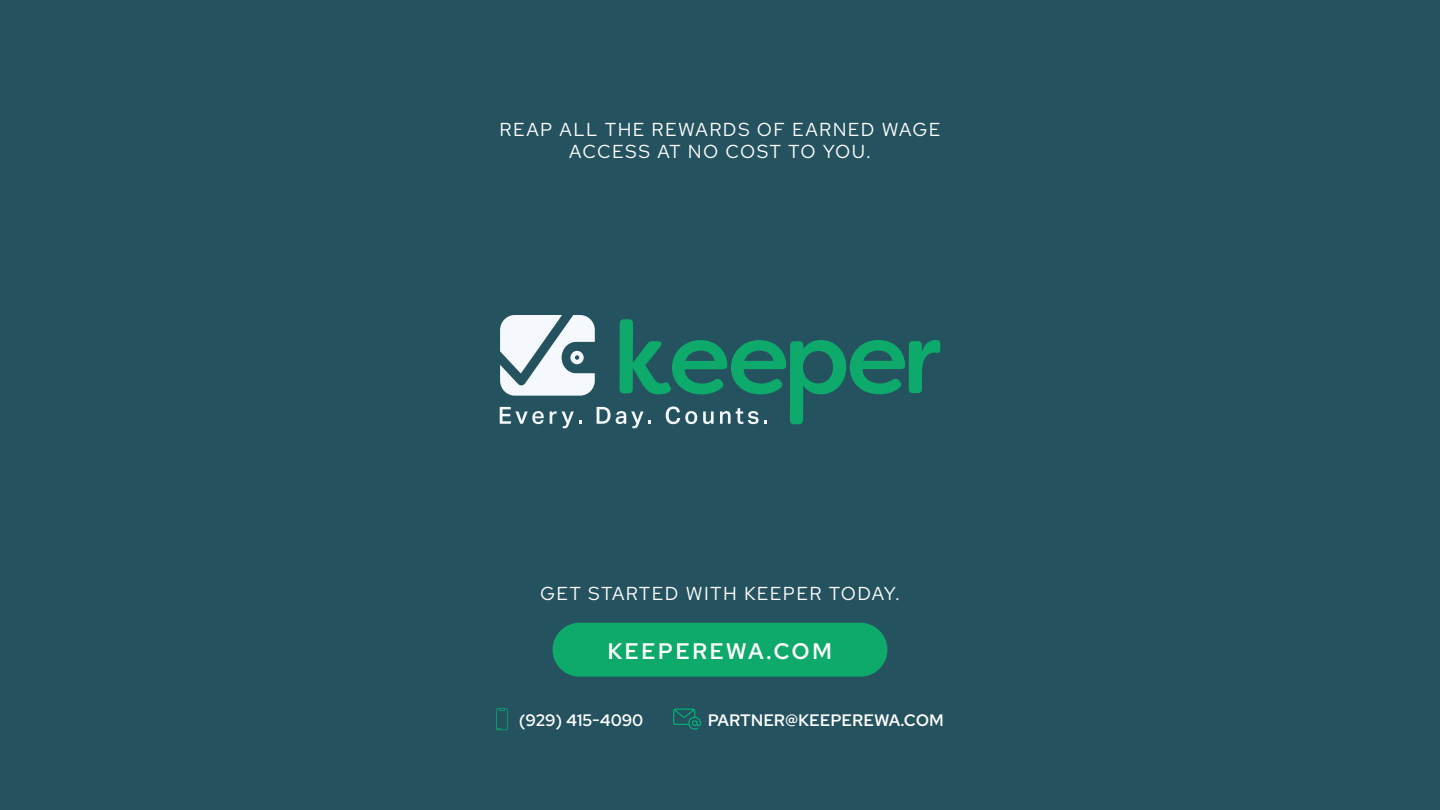
<style>
.page{position:relative;width:1440px;height:810px;background:#25525f}
.page>*{position:absolute;margin:0;border:0;box-sizing:border-box;transform-origin:0 0}
.t1{font:600 22.5px "Red Hat Text";letter-spacing:.1em;color:#fff}
.t2{font:300 18.75px/22.5px "Red Hat Text";letter-spacing:.075em;color:#fff;text-align:center}
.t3{font:600 16.58px "Red Hat Text";color:#fff}
</style>
<div class="page">
<svg style="left:673px;top:709px;width:28px;height:21px"></svg>
<svg style="left:496px;top:708px;width:12px;height:22px"></svg>
<svg style="left:500px;top:407px;width:44px;height:17px"></svg>
<svg style="left:550px;top:411px;width:32px;height:17px"></svg>
<svg style="left:597px;top:407px;width:13px;height:17px"></svg>
<svg style="left:500px;top:315px;width:95px;height:81px"></svg>
<svg style="left:616px;top:319px;width:324px;height:109px"></svg>
<div style="left:553px;top:623px;width:334px;height:54px;background:#0daa6b;border-radius:27px"></div>
<p class="t2" style="left:500px;top:117px;width:442px">REAP ALL THE REWARDS OF EARNED WAGE<br>ACCESS AT NO COST TO YOU.</p>
<p class="t2" style="left:540px;top:582px;width:361px">GET STARTED WITH KEEPER TODAY.</p>
<p class="t1" style="left:608px;top:636px;width:226px">KEEPEREWA.COM</p>
<p class="t3" style="left:519px;top:709px;width:126px">(929) 415-4090</p>
<p class="t3" style="left:708px;top:709px;width:238px">PARTNER@KEEPEREWA.COM</p>
</div>
